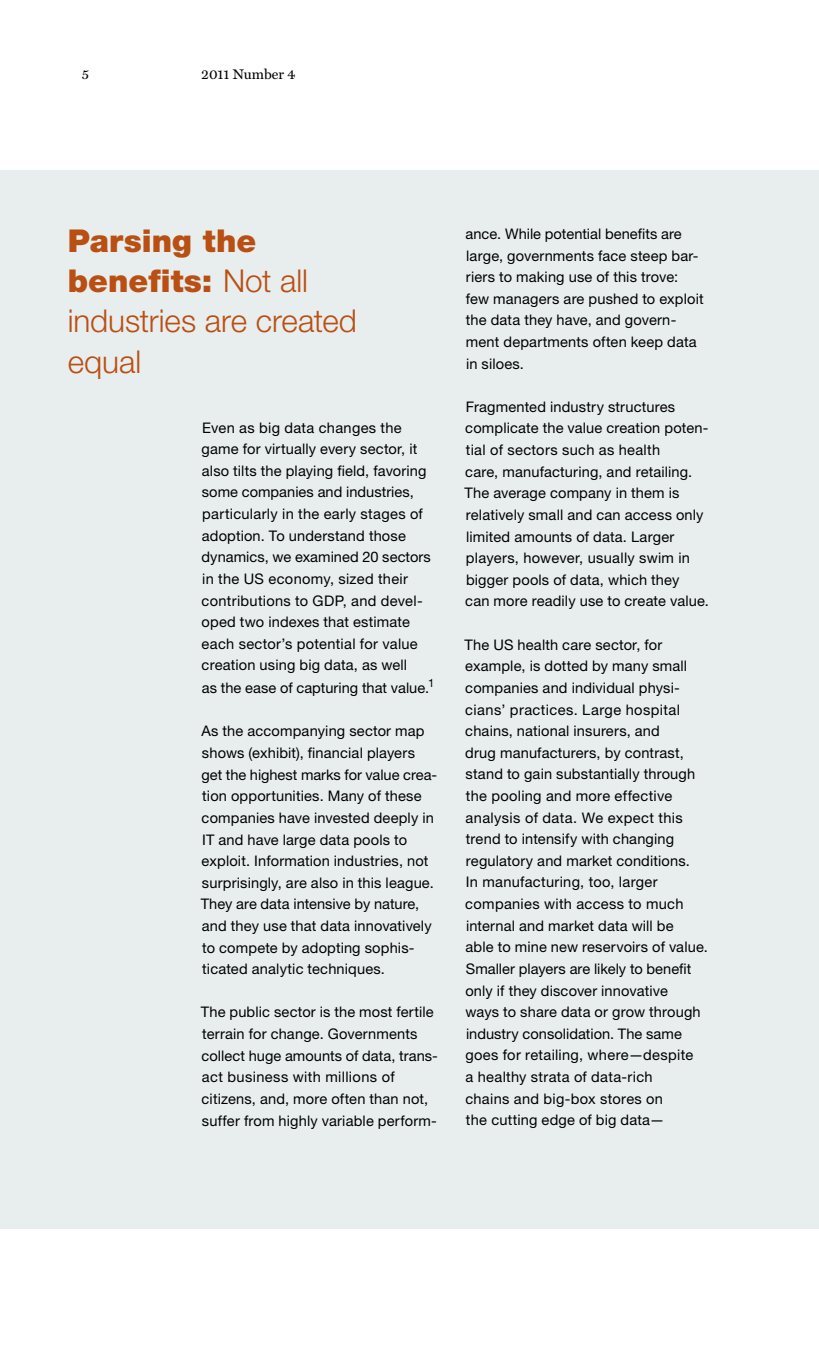
<style>
.page{position:relative;width:819px;height:1355px;background:#fff}
.page>*{position:absolute;margin:0;border:0;box-sizing:border-box;transform-origin:0 0}
.t1{font:300 31.5px/40.2px "Helvetica Neue LT Std";letter-spacing:-.005em;color:#b94f13}
.t2{font:14.7px/21.5px "Helvetica Neue LT Std";letter-spacing:.01em;color:#000}
.t3{font:14px "Miller Text";color:#000}
.s1{font-weight:900}
</style>
<div class="page">
<div style="left:0;top:171px;width:819px;height:1057px;background:#e8eeee"></div>
<p class="t3" style="left:82px;top:66px;width:9px">5</p>
<p class="t3" style="left:201px;top:66px;width:96px">2011 Number 4</p>
<h1 class="t1" style="left:68px;top:220px;width:291px"><span class="s1">Parsing the benefits:</span> Not all industries are created equal</h1>
<p class="t2" style="left:202px;top:416px;width:234px">Even as big data changes the game for virtually every sector, it also tilts the playing field, favoring some companies and industries, particularly in the early stages of adoption. To understand those dynamics, we examined 20 sectors in the US economy, sized their contributions to GDP, and devel&shy;oped two indexes that estimate each sector’s potential for value creation using big data, as well<br>as the ease of capturing that value.<sup>1</sup></p>
<p class="t2" style="left:201px;top:720px;width:238px">As the accompanying sector map shows (exhibit), financial players get the highest marks for value crea&shy;tion opportunities. Many of these companies have invested deeply in IT and have large data pools to exploit. Information industries, not surprisingly, are also in this league.<br>They are data intensive by nature, and they use that data innovatively to compete by adopting sophis&shy;ticated analytic techniques.</p>
<p class="t2" style="left:201px;top:1001px;width:239px">The public sector is the most fertile terrain for change. Governments collect huge amounts of data, trans&shy;act business with millions of citizens, and, more often than not, suffer from highly variable perform-</p>
<p class="t2" style="left:466px;top:223px;width:240px">ance. While potential benefits are large, governments face steep bar&shy;riers to making use of this trove: few managers are pushed to exploit the data they have, and govern&shy;ment departments often keep data in siloes.</p>
<p class="t2" style="left:464px;top:396px;width:246px">Fragmented industry structures complicate the value creation poten&shy;tial of sectors such as health<br>care, manufacturing, and retailing.<br>The average company in them is relatively small and can access only limited amounts of data. Larger players, however, usually swim in bigger pools of data, which they<br>can more readily use to create value.</p>
<p class="t2" style="left:464px;top:633px;width:245px">The US health care sector, for example, is dotted by many small companies and individual physi&shy;cians’ practices. Large hospital chains, national insurers, and<br>drug manufacturers, by contrast, stand to gain substantially through the pooling and more effective analysis of data. We expect this trend to intensify with changing regulatory and market conditions.<br>In manufacturing, too, larger companies with access to much internal and market data will be<br>able to mine new reservoirs of value.<br>Smaller players are likely to benefit only if they discover innovative<br>ways to share data or grow through industry consolidation. The same goes for retailing, where—despite<br>a healthy strata of data-rich<br>chains and big-box stores on<br>the cutting edge of big data—</p>
</div>
